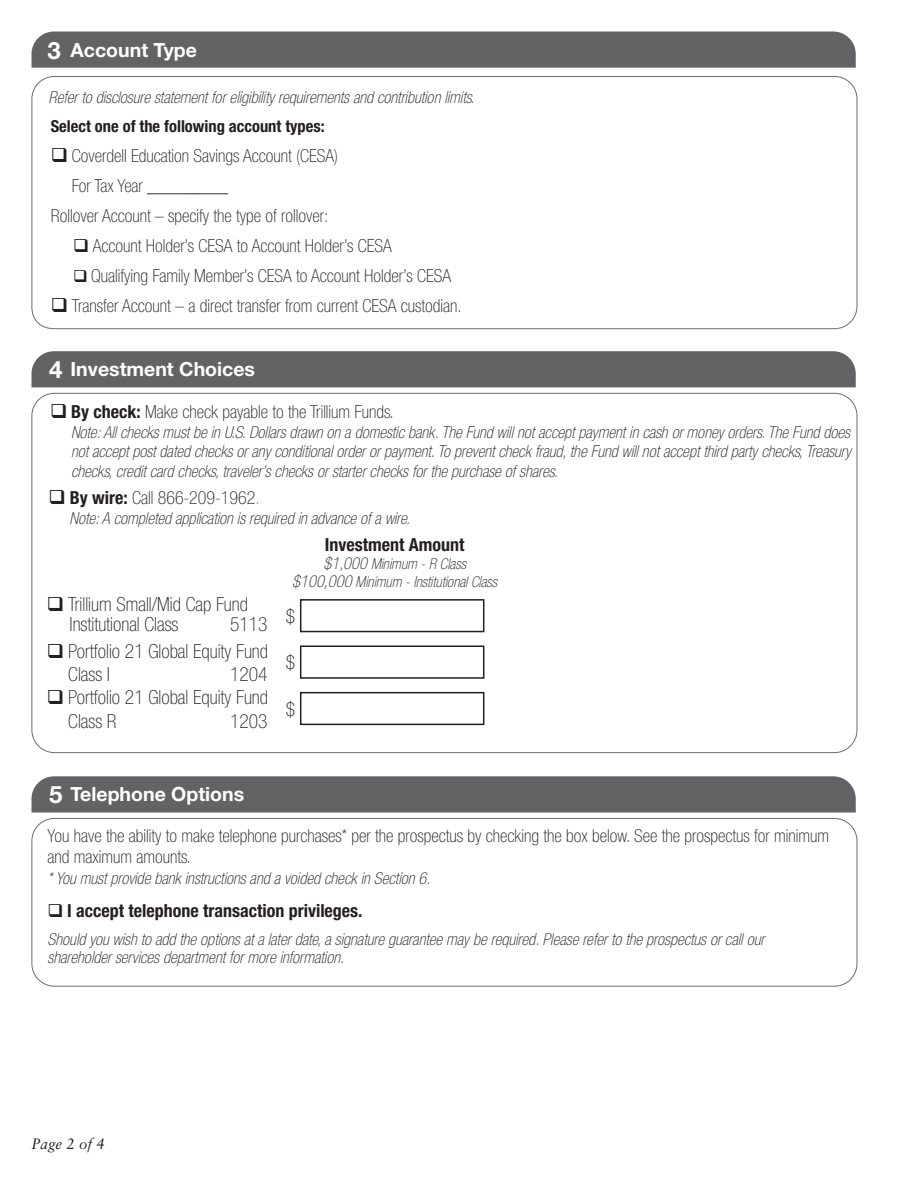
<style>
.page{position:relative;width:918px;height:1188px;background:#fff}
.page>*{position:absolute;margin:0;border:0;box-sizing:border-box;transform-origin:0 0}
.t1{font:700 24px "Helvetica Neue";color:#fff}
.t2{font:100 condensed 19.5px/23.4px "Helvetica Neue";color:#231f20}
.t3{font:700 19.5px "Helvetica Neue";color:#fff}
.t4{font:100 condensed 18px/21px "Helvetica Neue";color:#231f20}
.t5{font:700 condensed 18px "Helvetica Neue";color:#231f20}
.t6{font:italic 100 condensed 16.5px/19.5px "Helvetica Neue";color:#231f20;text-align:justify}
.t7{font:700 condensed 16.5px "Helvetica Neue";color:#231f20}
.t8{font:italic 100 condensed 15px "Helvetica Neue";color:#231f20}
.t9{font:italic 15px "Sabon";color:#231f20}
.s1{font-weight:700}
.s2{color:#6c6d70}
.s3{font-size:16.5px}
</style>
<div class="page">
<div style="left:32px;top:351px;width:824px;height:36px;background:#636366"></div>
<div style="left:32px;top:31px;width:824px;height:37px;background:#636366"></div>
<div style="left:300px;top:599px;width:184px;height:33px;border:2px solid #231f20"></div>
<div style="left:300px;top:646px;width:184px;height:33px;border:2px solid #231f20"></div>
<div style="left:300px;top:692px;width:184px;height:33px;border:2px solid #231f20"></div>
<div style="left:32px;top:776px;width:824px;height:36px;background:#636366"></div>
<div style="left:32px;top:818px;width:825px;height:169px;border:1px solid #6c6d70;border-radius:22px"></div>
<p class="t1" style="left:48px;top:35px;width:15px">3</p>
<p class="t3" style="left:71px;top:38px;width:128px">Account Type</p>
<p class="t6" style="left:48px;top:87px;width:428px">Refer to disclosure statement for eligibility requirements and contribution limits.</p>
<p class="t7" style="left:51px;top:116px;width:276px">Select one of the following account types:</p>
<p class="t4" style="left:51px;top:145px;width:289px">❑ Coverdell Education Savings Account (CESA)</p>
<p class="t4" style="left:72px;top:175px;width:158px">For Tax Year _________</p>
<p class="t4" style="left:51px;top:205px;width:279px">Rollover Account – specify the type of rollover:</p>
<p class="t4" style="left:73px;top:235px;width:320px">❑ Account Holder’s CESA to Account Holder’s CESA</p>
<p class="t4" style="left:73px;top:265px;width:379px">❑ Qualifying Family Member’s CESA to Account Holder’s CESA</p>
<p class="t4" style="left:51px;top:295px;width:412px">❑ Transfer Account – a direct transfer from current CESA custodian.</p>
<p class="t1" style="left:49px;top:355px;width:15px">4</p>
<p class="t3" style="left:71px;top:357px;width:186px">Investment Choices</p>
<p class="t4" style="left:50px;top:401px;width:345px">❑ <span class="s1">By check:</span> Make check payable to the Trillium Funds.</p>
<p class="t6" style="left:71px;top:422px;width:782px">Note: All checks must be in U.S. Dollars drawn on a domestic bank. The Fund will not accept payment in cash or money orders. The Fund does not accept post dated checks or any conditional order or payment. To prevent check fraud, the Fund will not accept third party checks, Treasury checks, credit card checks, traveler’s checks or starter checks for the purchase of shares.</p>
<p class="t4" style="left:49px;top:487px;width:213px">❑ <span class="s1">By wire:</span> Call 866-209-1962<span class="s2">.</span></p>
<p class="t6" style="left:70px;top:508px;width:342px">Note: A completed application is required in advance of a wire.</p>
<p class="t2" style="left:47px;top:593px;width:203px">❑ Trillium Small/Mid Cap Fund</p>
<p class="t2" style="left:69px;top:612px;width:110px">Institutional Class</p>
<p class="t2" style="left:230px;top:612px;width:39px">5113</p>
<p class="t2" style="left:68px;top:639px;width:201px;text-indent:-21px">❑ Portfolio 21 Global Equity Fund<br>Class I</p>
<p class="t2" style="left:230px;top:663px;width:39px">1204</p>
<p class="t2" style="left:68px;top:686px;width:201px;text-indent:-21px">❑ Portfolio 21 Global Equity Fund<br>Class R</p>
<p class="t2" style="left:230px;top:709px;width:39px">1203</p>
<p class="t5" style="left:325px;top:534px;width:141px">Investment Amount</p>
<p class="t8" style="left:324px;top:556px;width:144px"><span class="s3">$1,000</span> Minimum - R Class</p>
<p class="t8" style="left:292px;top:574px;width:206px"><span class="s3">$100,000</span> Minimum - Institutional Class</p>
<p class="t2" style="left:286px;top:604px;width:11px">$</p>
<p class="t2" style="left:286px;top:651px;width:11px">$</p>
<p class="t2" style="left:286px;top:697px;width:11px">$</p>
<p class="t1" style="left:49px;top:780px;width:15px">5</p>
<p class="t3" style="left:71px;top:782px;width:175px">Telephone Options</p>
<p class="t4" style="left:48px;top:825px;width:783px">You have the ability to make telephone purchases* per the prospectus by checking the box below. See the prospectus for minimum and maximum amounts.</p>
<p class="t6" style="left:48px;top:868px;width:384px">* You must provide bank instructions and a voided check in Section 6.</p>
<p class="t5" style="left:48px;top:900px;width:317px">❑ I accept telephone transaction privileges.</p>
<p class="t6" style="left:48px;top:930px;width:718px;line-height:18px">Should you wish to add the options at a later date, a signature guarantee may be required. Please refer to the prospectus or call our shareholder services department for more information.</p>
<p class="t9" style="left:32px;top:1135px;width:75px">Page 2 of 4</p>
</div>
